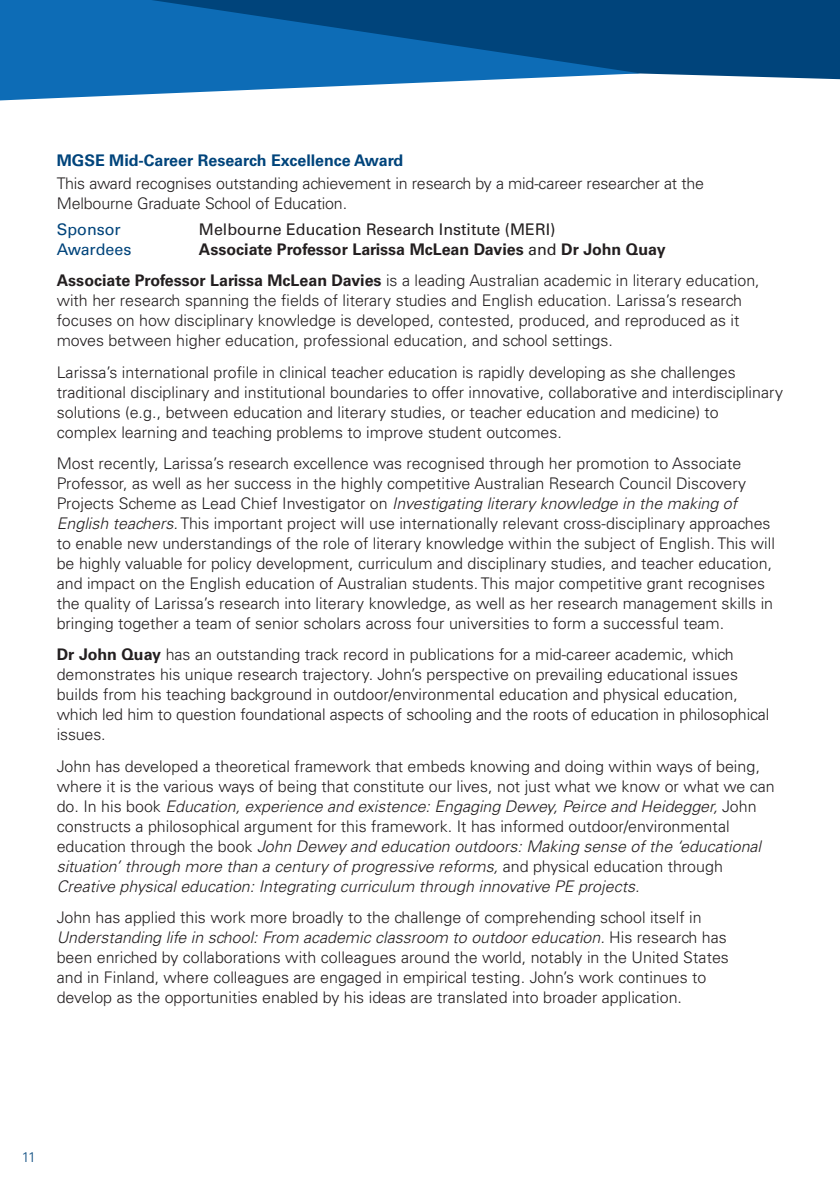
<style>
.page{position:relative;width:840px;height:1191px;background:#fff}
.page>*{position:absolute;margin:0;border:0;box-sizing:border-box;transform-origin:0 0}
.name{font:300 16px/20px "Univers";color:#231f20}
.blurb{font:300 16px/20px "Univers";letter-spacing:-.01em;color:#231f20}
.name-2{font:700 16px "Univers";color:#231f20}
.name-3{font:16px "Univers";color:#231f20}
.course_name{font:700 16px "Univers";color:#00447b}
.name-4{font:16px "Univers";color:#00447b}
.t1{font:300 14px "Univers";color:#00447b}
.s1{font-weight:400}
.s2{font-weight:700}
.s3{font-style:italic}
</style>
<div class="page">
<div style="left:640px;top:0;width:199px;height:79px;background:#00447b"></div>
<svg style="left:0;top:0;width:640px;height:100px;fill:#0d6cb6"></svg>
<p class="course_name" style="left:57px;top:151px;width:348px">MGSE Mid-Career Research Excellence Award</p>
<p class="blurb" style="left:57px;top:173px;width:648px">This award recognises outstanding achievement in research by a mid-career researcher at the<br>Melbourne Graduate School of Education.</p>
<p class="name-4" style="left:57px;top:220px;width:65px">Sponsor</p>
<p class="name-3" style="left:199px;top:220px;width:358px">Melbourne Education Research Institute (MERI)</p>
<p class="name-4" style="left:57px;top:240px;width:76px">Awardees</p>
<p class="name-2" style="left:199px;top:240px;width:468px">Associate Professor Larissa McLean Davies <span class="s1">and</span> Dr John Quay</p>
<p class="name" style="left:57px;top:270px;width:704px"><span class="s2">Associate Professor Larissa McLean Davies</span> is a leading Australian academic in literary education, with her research spanning the fields of literary studies and English education. Larissa’s research focuses on how disciplinary knowledge is developed, contested, produced, and reproduced as it moves between higher education, professional education, and school settings.</p>
<p class="name" style="left:57px;top:362px;width:727px">Larissa’s international profile in clinical teacher education is rapidly developing as she challenges traditional disciplinary and institutional boundaries to offer innovative, collaborative and interdisciplinary solutions (e.g., between education and literary studies, or teacher education and medicine) to<br>complex learning and teaching problems to improve student outcomes.</p>
<p class="name" style="left:57px;top:453px;width:719px">Most recently, Larissa’s research excellence was recognised through her promotion to Associate Professor, as well as her success in the highly competitive Australian Research Council Discovery Projects Scheme as Lead Chief Investigator on <span class="s3">Investigating literary knowledge in the making of English teachers.</span> This important project will use internationally relevant cross-disciplinary approaches to enable new understandings of the role of literary knowledge within the subject of English. This will be highly valuable for policy development, curriculum and disciplinary studies, and teacher education, and impact on the English education of Australian students. This major competitive grant recognises the quality of Larissa’s research into literary knowledge, as well as her research management skills in bringing together a team of senior scholars across four universities to form a successful team.</p>
<p class="name" style="left:57px;top:644px;width:713px"><span class="s2">Dr John Quay</span> has an outstanding track record in publications for a mid-career academic, which demonstrates his unique research trajectory. John’s perspective on prevailing educational issues builds from his teaching background in outdoor/environmental education and physical education, which led him to question foundational aspects of schooling and the roots of education in philosophical issues.</p>
<p class="name" style="left:57px;top:756px;width:719px">John has developed a theoretical framework that embeds knowing and doing within ways of being, where it is the various ways of being that constitute our lives, not just what we know or what we can do. In his book <span class="s3">Education, experience and existence: Engaging Dewey, Peirce and Heidegger,</span> John constructs a philosophical argument for this framework. It has informed outdoor/environmental education through the book <span class="s3">John Dewey and education outdoors: Making sense of the ‘educational situation’ through more than a century of progressive reforms,</span> and physical education through <span class="s3">Creative physical education: Integrating curriculum through innovative PE projects.</span></p>
<p class="name" style="left:57px;top:907px;width:673px">John has applied this work more broadly to the challenge of comprehending school itself in <span class="s3">Understanding life in school: From academic classroom to outdoor education.</span> His research has been enriched by collaborations with colleagues around the world, notably in the United States and in Finland, where colleagues are engaged in empirical testing. John’s work continues to develop as the opportunities enabled by his ideas are translated into broader application.</p>
<p class="t1" style="left:22px;top:1148px;width:15px">11</p>
</div>
